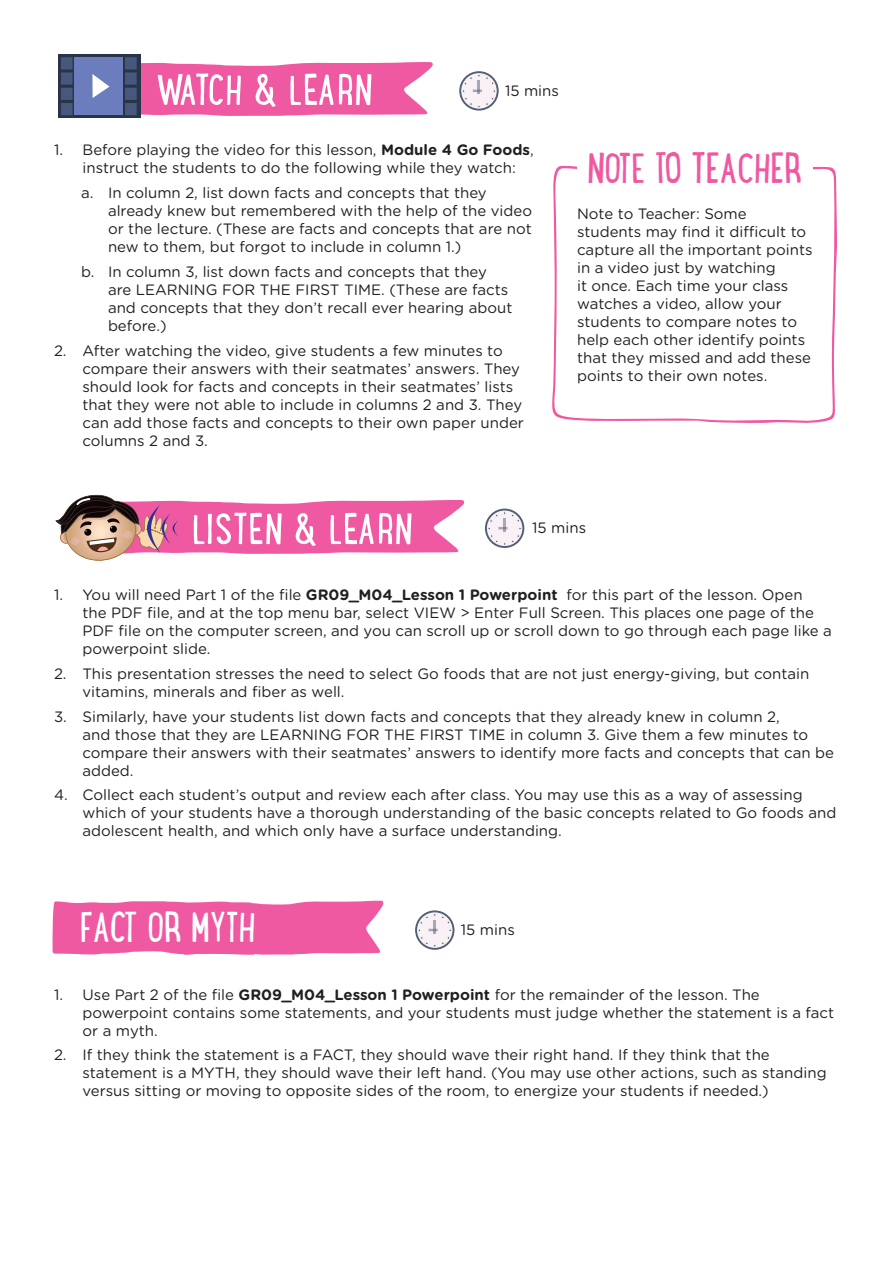
<style>
.page{position:relative;width:893px;height:1263px;background:#fff}
.page>*{position:absolute;margin:0;border:0;box-sizing:border-box;transform-origin:0 0}
.Subhead_orange{font:37.5px "Lunch Box";letter-spacing:-.025em;color:#ef59a1}
.Subhead_white{font:37.5px "Lunch Box";letter-spacing:-.025em;color:#fff}
.Module_Text{font:15px/18px "Gotham Rounded";color:#231f20}
.s1{font-weight:700}
</style>
<div class="page">
<div style="left:459px;top:71px;width:40px;height:40px;border:2px solid #525f74;border-radius:50%"></div>
<div style="left:58px;top:54px;width:82px;height:64px;background:#293448"></div>
<svg style="left:61px;top:54px;width:435px;height:64px"></svg>
<svg style="left:552px;top:165px;width:285px;height:258px"></svg>
<div style="left:577px;top:143px;width:235px;height:53px;background:#fff"></div>
<svg style="left:56px;top:494px;width:408px;height:67px"></svg>
<div style="left:485px;top:509px;width:39px;height:39px;border:2px solid #525f74;border-radius:50%"></div>
<svg style="left:488px;top:511px;width:34px;height:34px"></svg>
<div style="left:415px;top:910px;width:39px;height:40px;border:2px solid #525f74;border-radius:50%"></div>
<svg style="left:418px;top:913px;width:34px;height:34px"></svg>
<svg style="left:52px;top:900px;width:332px;height:55px;background:#f069aa"></svg>
<p class="Module_Text" style="left:505px;top:81px;width:55px">15 mins</p>
<p class="Module_Text" style="left:82px;top:140px;width:453px;text-indent:-28px">1. Before playing the video for this lesson, <span class="s1">Module 4 Go Foods</span>, instruct the students to do the following while they watch:</p>
<p class="Module_Text" style="left:108px;top:183px;width:426px;text-indent:-27px">a. In column 2, list down facts and concepts that they already knew but remembered with the help of the video or the lecture. (These are facts and concepts that are not new to them, but forgot to include in column 1.)</p>
<p class="Module_Text" style="left:108px;top:262px;width:406px;text-indent:-27px">b. In column 3, list down facts and concepts that they are LEARNING FOR THE FIRST TIME. (These are facts and concepts that they don’t recall ever hearing about before.)</p>
<p class="Module_Text" style="left:82px;top:341px;width:443px;text-indent:-28px">2. After watching the video, give students a few minutes to compare their answers with their seatmates’ answers. They should look for facts and concepts in their seatmates’ lists that they were not able to include in columns 2 and 3. They can add those facts and concepts to their own paper under columns 2 and 3.</p>
<p class="Subhead_orange" style="left:587px;top:137px;width:217px">NOTE TO TEACHER</p>
<p class="Module_Text" style="left:577px;top:204px;width:237px">Note to Teacher: Some students may find it difficult to capture all the important points in a video just by watching<br>it once. Each time your class watches a video, allow your students to compare notes to help each other identify points that they missed and add these points to their own notes.</p>
<p class="Module_Text" style="left:532px;top:518px;width:55px">15 mins</p>
<p class="Module_Text" style="left:82px;top:585px;width:751px;text-indent:-28px">1. You will need Part 1 of the file <span class="s1">GR09_M04_Lesson 1 Powerpoint</span> for this part of the lesson. Open<br>the PDF file, and at the top menu bar, select VIEW &gt; Enter Full Screen. This places one page of the PDF file on the computer screen, and you can scroll up or scroll down to go through each page like a powerpoint slide.</p>
<p class="Module_Text" style="left:82px;top:664px;width:728px;text-indent:-28px">2. This presentation stresses the need to select Go foods that are not just energy-giving, but contain vitamins, minerals and fiber as well.</p>
<p class="Module_Text" style="left:82px;top:706px;width:753px;text-indent:-28px">3. Similarly, have your students list down facts and concepts that they already knew in column 2,<br>and those that they are LEARNING FOR THE FIRST TIME in column 3. Give them a few minutes to compare their answers with their seatmates’ answers to identify more facts and concepts that can be added.</p>
<p class="Module_Text" style="left:82px;top:785px;width:755px;text-indent:-28px">4. Collect each student’s output and review each after class. You may use this as a way of assessing which of your students have a thorough understanding of the basic concepts related to Go foods and adolescent health, and which only have a surface understanding.</p>
<p class="Subhead_white" style="left:80px;top:895px;width:178px">FACT OR MYTH</p>
<p class="Module_Text" style="left:461px;top:920px;width:55px">15 mins</p>
<p class="Module_Text" style="left:82px;top:984px;width:753px;text-indent:-28px">1. Use Part 2 of the file <span class="s1">GR09_M04_Lesson 1 Powerpoint</span> for the remainder of the lesson. The powerpoint contains some statements, and your students must judge whether the statement is a fact or a myth.</p>
<p class="Module_Text" style="left:82px;top:1045px;width:746px;text-indent:-28px">2. If they think the statement is a FACT, they should wave their right hand. If they think that the statement is a MYTH, they should wave their left hand. (You may use other actions, such as standing versus sitting or moving to opposite sides of the room, to energize your students if needed.)</p>
</div>
